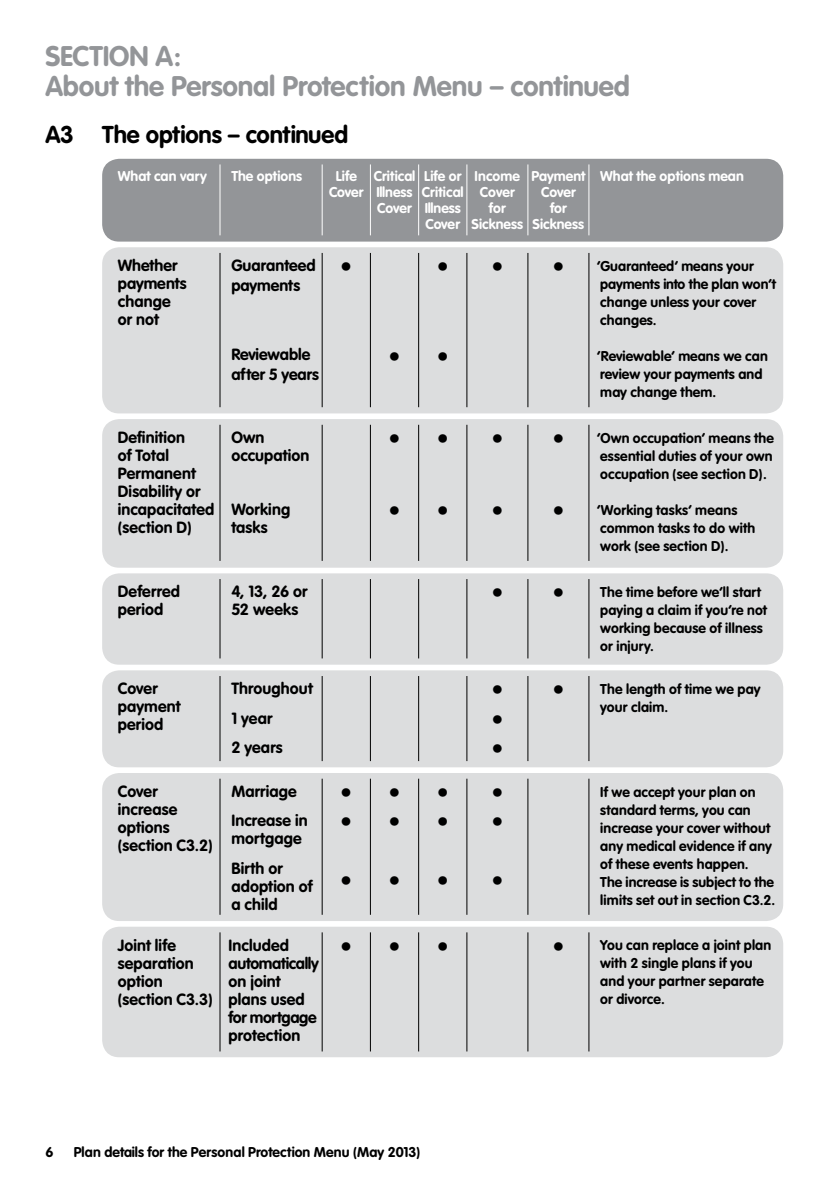
<style>
.page{position:relative;width:840px;height:1191px;background:#fff}
.page>*{position:absolute;margin:0;border:0;box-sizing:border-box;transform-origin:0 0}
.t1{font:700 28px/30px "VAG Rounded";letter-spacing:-.01em;color:#939598}
.t2{font:700 24px/29.4px "VAG Rounded";letter-spacing:-.01em;color:#000}
.t3{font:700 16px/18px "VAG Rounded";letter-spacing:.005em;color:#000}
.t4{font:700 14px/18px "VAG Rounded";letter-spacing:.01em;color:#000}
.t5{font:700 14px/16px "VAG Rounded";letter-spacing:.005em;color:#fff;text-align:center}
.s1{font-size:24px}
</style>
<div class="page">
<div style="left:102px;top:159px;width:680px;height:83px;background:#939598;border-radius:17px"></div>
<hr style="left:219px;top:164px;width:1px;height:71px;background:#fff">
<hr style="left:321px;top:164px;width:1px;height:71px;background:#fff">
<hr style="left:370px;top:164px;width:1px;height:71px;background:#fff">
<hr style="left:418px;top:164px;width:1px;height:71px;background:#fff">
<hr style="left:466px;top:164px;width:1px;height:71px;background:#fff">
<hr style="left:527px;top:164px;width:1px;height:71px;background:#fff">
<hr style="left:588px;top:164px;width:1px;height:71px;background:#fff">
<div style="left:102px;top:247px;width:680px;height:166px;background:#dcddde;border-radius:17px"></div>
<hr style="left:219px;top:253px;width:1px;height:154px;background:#000">
<hr style="left:321px;top:253px;width:1px;height:154px;background:#000">
<hr style="left:370px;top:253px;width:1px;height:154px;background:#000">
<hr style="left:418px;top:253px;width:1px;height:154px;background:#000">
<hr style="left:466px;top:253px;width:1px;height:154px;background:#000">
<hr style="left:527px;top:253px;width:1px;height:154px;background:#000">
<hr style="left:588px;top:253px;width:1px;height:154px;background:#000">
<div style="left:102px;top:419px;width:680px;height:148px;background:#dcddde;border-radius:17px"></div>
<hr style="left:219px;top:425px;width:1px;height:136px;background:#000">
<hr style="left:321px;top:425px;width:1px;height:136px;background:#000">
<hr style="left:370px;top:425px;width:1px;height:136px;background:#000">
<hr style="left:418px;top:425px;width:1px;height:136px;background:#000">
<hr style="left:466px;top:425px;width:1px;height:136px;background:#000">
<hr style="left:527px;top:425px;width:1px;height:136px;background:#000">
<hr style="left:588px;top:425px;width:1px;height:136px;background:#000">
<div style="left:102px;top:573px;width:680px;height:91px;background:#dcddde;border-radius:17px"></div>
<hr style="left:219px;top:579px;width:1px;height:79px;background:#000">
<hr style="left:321px;top:579px;width:1px;height:79px;background:#000">
<hr style="left:370px;top:579px;width:1px;height:79px;background:#000">
<hr style="left:418px;top:579px;width:1px;height:79px;background:#000">
<hr style="left:466px;top:579px;width:1px;height:79px;background:#000">
<hr style="left:527px;top:579px;width:1px;height:79px;background:#000">
<hr style="left:588px;top:579px;width:1px;height:79px;background:#000">
<div style="left:102px;top:670px;width:680px;height:97px;background:#dcddde;border-radius:17px"></div>
<hr style="left:219px;top:676px;width:1px;height:85px;background:#000">
<hr style="left:321px;top:676px;width:1px;height:85px;background:#000">
<hr style="left:370px;top:676px;width:1px;height:85px;background:#000">
<hr style="left:418px;top:676px;width:1px;height:85px;background:#000">
<hr style="left:466px;top:676px;width:1px;height:85px;background:#000">
<hr style="left:527px;top:676px;width:1px;height:85px;background:#000">
<hr style="left:588px;top:676px;width:1px;height:85px;background:#000">
<div style="left:102px;top:926px;width:680px;height:131px;background:#dcddde;border-radius:17px"></div>
<hr style="left:219px;top:932px;width:1px;height:119px;background:#000">
<hr style="left:321px;top:932px;width:1px;height:119px;background:#000">
<hr style="left:370px;top:932px;width:1px;height:119px;background:#000">
<hr style="left:418px;top:932px;width:1px;height:119px;background:#000">
<hr style="left:466px;top:932px;width:1px;height:119px;background:#000">
<hr style="left:527px;top:932px;width:1px;height:119px;background:#000">
<hr style="left:588px;top:932px;width:1px;height:119px;background:#000">
<div style="left:102px;top:773px;width:680px;height:148px;background:#dcddde;border-radius:17px"></div>
<hr style="left:219px;top:778px;width:1px;height:136px;background:#000">
<hr style="left:321px;top:778px;width:1px;height:136px;background:#000">
<hr style="left:370px;top:778px;width:1px;height:136px;background:#000">
<hr style="left:418px;top:778px;width:1px;height:136px;background:#000">
<hr style="left:466px;top:778px;width:1px;height:136px;background:#000">
<hr style="left:527px;top:778px;width:1px;height:136px;background:#000">
<hr style="left:588px;top:778px;width:1px;height:136px;background:#000">
<h1 class="t1" style="left:45px;top:43px;width:585px">SECTION A:<br>About the Personal Protection Menu – continued</h1>
<h2 class="t2" style="left:45px;top:121px;width:304px">A3 The options – continued</h2>
<p class="t5" style="left:118px;top:169px;width:90px">What can vary</p>
<p class="t5" style="left:231px;top:169px;width:72px">The options</p>
<p class="t5" style="left:329px;top:169px;width:36px">Life<br>Cover</p>
<p class="t5" style="left:373px;top:169px;width:43px;text-align:left">Critical<br>Illness<br>Cover</p>
<p class="t5" style="left:422px;top:169px;width:43px;text-align:left">Life or<br>Critical<br>Illness<br>Cover</p>
<p class="t5" style="left:471px;top:169px;width:53px">Income<br>Cover for<br>Sickness</p>
<p class="t5" style="left:531px;top:169px;width:55px">Payment<br>Cover for<br>Sickness</p>
<p class="t5" style="left:600px;top:168px;width:145px">What the options mean</p>
<p class="t3" style="left:118px;top:257px;width:70px">Whether payments change or not</p>
<p class="t3" style="left:231px;top:256px;width:86px;line-height:20px">Guaranteed payments</p>
<p class="t3" style="left:231px;top:345px;width:89px;line-height:20px">Reviewable after 5 years</p>
<h2 class="t2" style="left:491px;top:253px;width:74px">• •</h2>
<p class="t4" style="left:596px;top:257px;width:180px">‘Guaranteed’ means your payments into the plan won’t change unless your cover changes.</p>
<p class="t4" style="left:597px;top:347px;width:172px">‘Reviewable’ means we can review your payments and may change them.</p>
<h2 class="t2" style="left:340px;top:253px;width:13px">•</h2>
<h2 class="t2" style="left:436px;top:253px;width:13px">•</h2>
<h2 class="t2" style="left:388px;top:343px;width:13px">•</h2>
<h2 class="t2" style="left:436px;top:343px;width:13px">•</h2>
<p class="t3" style="left:118px;top:429px;width:98px">Definition<br>of Total<br>Permanent<br>Disability or incapacitated (section D)</p>
<p class="t3" style="left:231px;top:429px;width:80px">Own occupation</p>
<p class="t3" style="left:231px;top:501px;width:60px">Working tasks</p>
<h2 class="t2" style="left:388px;top:425px;width:13px">•</h2>
<h2 class="t2" style="left:388px;top:497px;width:13px">•</h2>
<h2 class="t2" style="left:436px;top:425px;width:13px">•</h2>
<h2 class="t2" style="left:436px;top:497px;width:13px">•</h2>
<h2 class="t2" style="left:491px;top:425px;width:13px">•</h2>
<h2 class="t2" style="left:491px;top:497px;width:13px">•</h2>
<h2 class="t2" style="left:552px;top:425px;width:13px">•</h2>
<h2 class="t2" style="left:552px;top:497px;width:13px">•</h2>
<p class="t4" style="left:596px;top:429px;width:178px;text-align:justify">‘Own occupation’ means the essential duties of your own occupation (see section D).</p>
<p class="t4" style="left:597px;top:501px;width:159px">‘Working tasks’ means common tasks to do with work (see section D).</p>
<p class="t3" style="left:118px;top:583px;width:64px">Deferred period</p>
<p class="t3" style="left:231px;top:583px;width:78px">4, 13, 26 or<br>52 weeks</p>
<h2 class="t2" style="left:491px;top:579px;width:74px">• •</h2>
<p class="t4" style="left:600px;top:583px;width:168px">The time before we’ll start paying a claim if you’re not working because of illness or injury.</p>
<p class="t3" style="left:118px;top:680px;width:64px">Cover payment period</p>
<p class="t3" style="left:231px;top:674px;width:83px;line-height:29.4px">Throughout<br>1 year<br>2 years</p>
<h2 class="t2" style="left:491px;top:676px;width:13px;text-align:justify">• • •</h2>
<p class="t4" style="left:600px;top:680px;width:162px;text-indent:-48px"><span class="s1">•</span> The length of time we pay your claim.</p>
<p class="t3" style="left:118px;top:783px;width:96px">Cover increase options (section C3.2)</p>
<p class="t3" style="left:231px;top:777px;width:78px;line-height:29.4px">Marriage<br>Increase in</p>
<p class="t3" style="left:231px;top:824px;width:72px;line-height:29.4px">mortgage<br>Birth or</p>
<p class="t3" style="left:231px;top:877px;width:83px">adoption of a child</p>
<h2 class="t2" style="left:340px;top:779px;width:13px">• •</h2>
<h2 class="t2" style="left:340px;top:867px;width:13px">•</h2>
<h2 class="t2" style="left:388px;top:779px;width:13px">• •</h2>
<h2 class="t2" style="left:388px;top:867px;width:13px">•</h2>
<h2 class="t2" style="left:436px;top:779px;width:13px">• •</h2>
<h2 class="t2" style="left:436px;top:867px;width:13px">•</h2>
<h2 class="t2" style="left:491px;top:779px;width:13px">• •</h2>
<h2 class="t2" style="left:491px;top:867px;width:13px">•</h2>
<p class="t4" style="left:600px;top:783px;width:176px">If we accept your plan on standard terms, you can increase your cover without any medical evidence if any of these events happen.<br>The increase is subject to the limits set out in section C3.2.</p>
<p class="t3" style="left:118px;top:936px;width:96px">Joint life separation option (section C3.3)</p>
<p class="t3" style="left:228px;top:936px;width:92px">Included automatically on joint plans used for mortgage protection</p>
<h2 class="t2" style="left:340px;top:932px;width:62px">• •</h2>
<h2 class="t2" style="left:436px;top:932px;width:13px">•</h2>
<p class="t4" style="left:600px;top:936px;width:172px;text-indent:-48px"><span class="s1">•</span> You can replace a joint plan with 2 single plans if you and your partner separate or divorce.</p>
<p class="t4" style="left:45px;top:1143px;width:10px">6</p>
<p class="t4" style="left:74px;top:1143px;width:348px">Plan details for the Personal Protection Menu (May 2013)</p>
</div>
